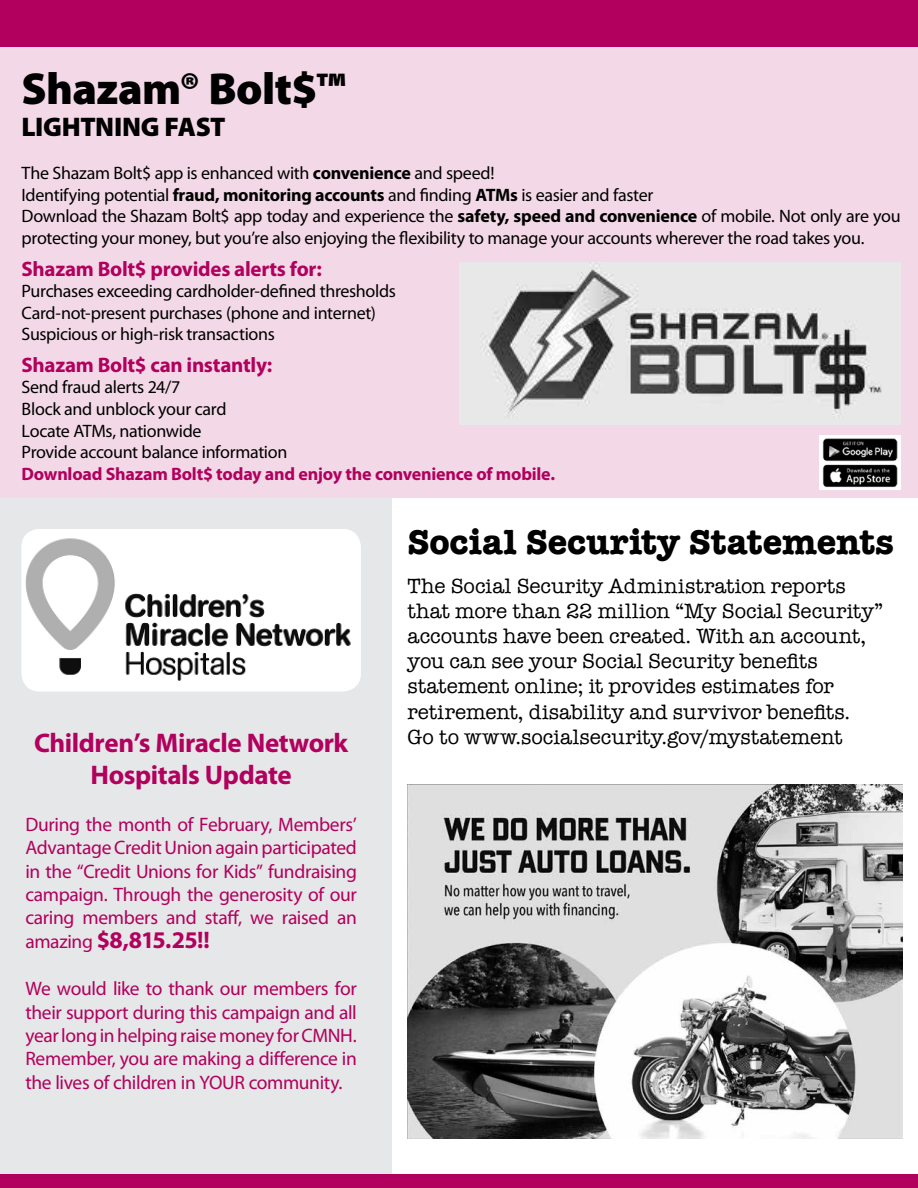
<style>
.page{position:relative;width:918px;height:1188px;background:#fff}
.page>*{position:absolute;margin:0;border:0;box-sizing:border-box;transform-origin:0 0}
.t1{font:900 45px "Myriad Pro";letter-spacing:-.015em;color:#000}
.t2{font:700 36px "American Typewriter";letter-spacing:-.005em;color:#000}
.t3{font:700 27px/32.4px "Myriad Pro";letter-spacing:-.015em;color:#b1005d;text-align:center}
.t4{font:900 27px "Myriad Pro";letter-spacing:-.01em;color:#000}
.t5{font:700 24px "Myriad Pro";color:#b1005d}
.t6{font:21px/25.2px "American Typewriter";color:#000}
.t7{font:700 21px "Myriad Pro";letter-spacing:-.015em;color:#b1005d}
.t8{font:19.5px/23.4px "Myriad Pro";letter-spacing:-.02em;color:#b1005d;text-align:justify}
.t9{font:18px/21.6px "Myriad Pro";letter-spacing:-.02em;color:#000}
.t10{font:700 18px "Myriad Pro";letter-spacing:-.015em;color:#b1005d}
.s1{font-weight:700}
.s2{font-weight:400;font-size:19.5px}
</style>
<div class="page">
<div style="left:0;top:496px;width:392px;height:678px;background:#e6e7e8"></div>
<div style="left:0;top:47px;width:918px;height:451px;background:#f3d9e7"></div>
<div style="left:0;top:0;width:918px;height:47px;background:#b1005d"></div>
<div style="left:0;top:1174px;width:918px;height:14px;background:#b1005d"></div>
<img style="left:459px;top:262px;width:442px;height:163px">
<img style="left:820px;top:435px;width:81px;height:54px">
<div style="left:22px;top:529px;width:339px;height:163px;background:#fff;border-radius:18px"></div>
<img style="left:22px;top:529px;width:339px;height:153px">
<img style="left:407px;top:785px;width:495px;height:353px">
<h1 class="t1" style="left:22px;top:58px;width:326px">Shazam® Bolt$™</h1>
<h3 class="t4" style="left:22px;top:109px;width:206px">LIGHTNING FAST</h3>
<p class="t9" style="left:22px;top:162px;width:881px">The Shazam Bolt$ app is enhanced with <span class="s1">convenience</span> and speed!<br>Identifying potential <span class="s1">fraud, monitoring accounts</span> and finding <span class="s1">ATMs</span> is easier and faster<br>Download the Shazam Bolt$ app today and experience the <span class="s1">safety, speed and convenience</span> of mobile. Not only are you protecting your money, but you’re also enjoying the flexibility to manage your accounts wherever the road takes you.</p>
<p class="t7" style="left:22px;top:255px;width:302px">Shazam Bolt$ provides alerts for:</p>
<p class="t9" style="left:22px;top:280px;width:376px">Purchases exceeding cardholder-defined thresholds<br>Card-not-present purchases (phone and internet)<br>Suspicious or high-risk transactions</p>
<p class="t7" style="left:22px;top:351px;width:252px">Shazam Bolt$ can instantly:</p>
<p class="t9" style="left:22px;top:376px;width:267px">Send fraud alerts 24/7<br>Block and unblock your card<br>Locate ATMs, nationwide<br>Provide account balance information</p>
<p class="t10" style="left:22px;top:462px;width:535px">Download Shazam Bolt$ today and enjoy the convenience of mobile.</p>
<h3 class="t3" style="left:34px;top:725px;width:316px">Children’s Miracle Network<br>Hospitals Update</h3>
<p class="t8" style="left:25px;top:812px;width:333px">During the month of February, Members’ Advantage Credit Union again participated in the “Credit Unions for Kids” fundraising campaign. Through the generosity of our caring members and staff, we raised an</p>
<h3 class="t5" style="left:25px;top:925px;width:186px"><span class="s2">amazing</span> $8,815.25!!</h3>
<p class="t8" style="left:25px;top:977px;width:333px">We would like to thank our members for their support during this campaign and all year long in helping raise money for CMNH.<br>Remember, you are making a difference in the lives of children in YOUR community.</p>
<h2 class="t2" style="left:407px;top:510px;width:488px">Social Security Statements</h2>
<p class="t6" style="left:407px;top:572px;width:478px">The Social Security Administration reports that more than 22 million “My Social Security” accounts have been created. With an account, you can see your Social Security benefits statement online; it provides estimates for retirement, disability and survivor benefits.<br>Go to www.socialsecurity.gov/mystatement</p>
</div>
